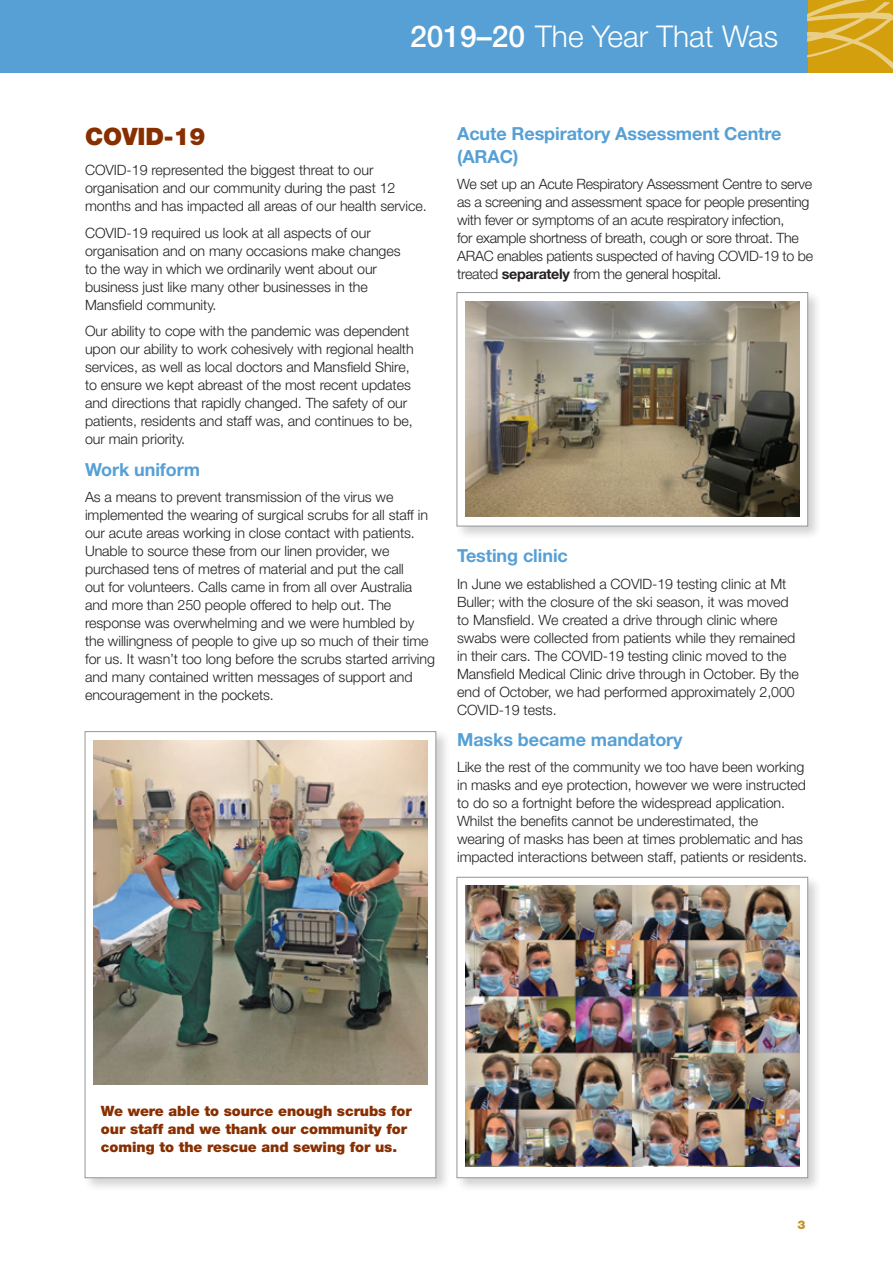
<style>
.page{position:relative;width:893px;height:1263px;background:#fff}
.page>*{position:absolute;margin:0;border:0;box-sizing:border-box;transform-origin:0 0}
.t1{font:300 30px "Helvetica Neue LT Std";color:#fff}
.t2{font:900 24px "Helvetica Neue LT Std";letter-spacing:-.005em;color:#882f01}
.t3{font:700 18px/22.5px "Helvetica Neue LT Std";letter-spacing:-.005em;color:#56a0d5}
.t4{font:300 14.25px/18px "Helvetica Neue LT Std";letter-spacing:-.005em;color:#231f20}
.t5{font:900 14.25px/18px "Helvetica Neue LT Std";letter-spacing:-.005em;color:#882f01}
.t6{font:900 12px "Helvetica Neue LT Std";color:#c6932b}
.s1{font-weight:500}
.s2{font-weight:700}
</style>
<div class="page">
<div style="left:0;top:0;width:893px;height:72px;background:#56a0d5"></div>
<svg style="left:808px;top:0;width:85px;height:73px;background:#d9aa29"></svg>
<div style="left:83px;top:729px;width:368px;height:463px;background:#231f20;opacity:.2"></div>
<div style="left:85px;top:731px;width:351px;height:447px;background:#fff;border:1px solid #939598"></div>
<img style="left:94px;top:740px;width:333px;height:344px">
<div style="left:455px;top:290px;width:368px;height:251px;background:#231f20;opacity:.2"></div>
<div style="left:457px;top:292px;width:351px;height:234px;background:#fff;border:1px solid #939598"></div>
<div style="left:455px;top:875px;width:368px;height:318px;background:#231f20;opacity:.2"></div>
<div style="left:457px;top:877px;width:351px;height:301px;background:#fff;border:1px solid #939598"></div>
<img style="left:465px;top:301px;width:334px;height:215px">
<img style="left:465px;top:886px;width:334px;height:280px">
<h1 class="t1" style="left:410px;top:18px;width:369px"><span class="s1">2019–20</span> The Year That Was</h1>
<h2 class="t2" style="left:85px;top:122px;width:122px">COVID-19</h2>
<p class="t4" style="left:85px;top:161px;width:343px">COVID-19 represented the biggest threat to our organisation and our community during the past 12 months and has impacted all areas of our health service.</p>
<p class="t4" style="left:85px;top:224px;width:317px">COVID-19 required us look at all aspects of our organisation and on many occasions make changes to the way in which we ordinarily went about our business just like many other businesses in the Mansfield community.</p>
<p class="t4" style="left:85px;top:322px;width:330px">Our ability to cope with the pandemic was dependent upon our ability to work cohesively with regional health services, as well as local doctors and Mansfield Shire, to ensure we kept abreast of the most recent updates and directions that rapidly changed. The safety of our patients, residents and staff was, and continues to be, our main priority.</p>
<p class="t3" style="left:85px;top:457px;width:116px">Work uniform</p>
<p class="t4" style="left:85px;top:488px;width:351px">As a means to prevent transmission of the virus we implemented the wearing of surgical scrubs for all staff in our acute areas working in close contact with patients.<br>Unable to source these from our linen provider, we purchased tens of metres of material and put the call<br>out for volunteers. Calls came in from all over Australia and more than 250 people offered to help out. The response was overwhelming and we were humbled by the willingness of people to give up so much of their time for us. It wasn’t too long before the scrubs started arriving and many contained written messages of support and encouragement in the pockets.</p>
<p class="t3" style="left:457px;top:122px;width:326px">Acute Respiratory Assessment Centre (ARAC)</p>
<p class="t4" style="left:457px;top:175px;width:357px">We set up an Acute Respiratory Assessment Centre to serve as a screening and assessment space for people presenting with fever or symptoms of an acute respiratory infection,<br>for example shortness of breath, cough or sore throat. The ARAC enables patients suspected of having COVID-19 to be treated <span class="s2">separately</span> from the general hospital.</p>
<p class="t3" style="left:457px;top:544px;width:112px">Testing clinic</p>
<p class="t4" style="left:457px;top:574px;width:343px">In June we established a COVID-19 testing clinic at Mt Buller; with the closure of the ski season, it was moved to Mansfield. We created a drive through clinic where swabs were collected from patients while they remained in their cars. The COVID-19 testing clinic moved to the Mansfield Medical Clinic drive through in October. By the end of October, we had performed approximately 2,000<br>COVID-19 tests.</p>
<p class="t3" style="left:457px;top:727px;width:227px">Masks became mandatory</p>
<p class="t4" style="left:457px;top:758px;width:352px">Like the rest of the community we too have been working in masks and eye protection, however we were instructed to do so a fortnight before the widespread application.<br>Whilst the benefits cannot be underestimated, the wearing of masks has been at times problematic and has impacted interactions between staff, patients or residents.</p>
<p class="t5" style="left:101px;top:1102px;width:312px">We were able to source enough scrubs for our staff and we thank our community for coming to the rescue and sewing for us.</p>
<p class="t6" style="left:797px;top:1217px;width:10px">3</p>
</div>
